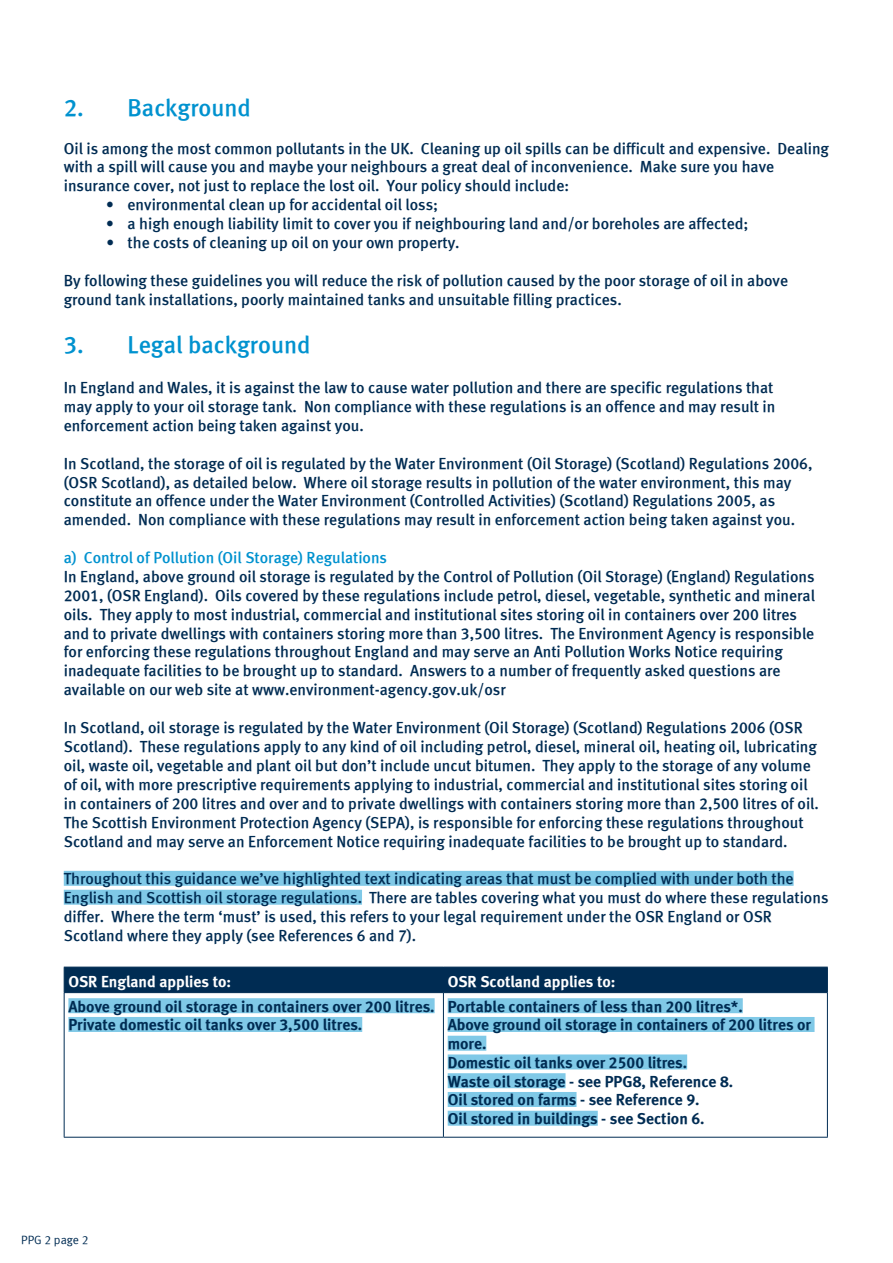
<style>
.page{position:relative;width:893px;height:1263px;background:#fff}
.page>*{position:absolute;margin:0;border:0;box-sizing:border-box;transform-origin:0 0}
.t1{font:24px "EA Meta Medium Roman";color:#0092cf}
.t2{font:15.75px/18.9px "EA Meta Medium Roman";color:#002c53}
.t3{font:15.75px/18.8px "EA Meta Bold Roman";color:#002c53}
.t4{font:15.75px "EA Meta Medium Roman";color:#0092cf}
.t5{font:15.75px "EA Meta Bold Roman";color:#fff}
.t6{font:12px "EA Meta Normal Roman";color:#002c53}
</style>
<div class="page">
<div style="left:64px;top:871px;width:730px;height:15px;background:#80c9e7"></div>
<div style="left:64px;top:890px;width:298px;height:15px;background:#80c9e7"></div>
<hr style="left:64px;top:993px;width:1px;height:144px;background:#002c53">
<hr style="left:443px;top:993px;width:1px;height:144px;background:#002c53">
<hr style="left:827px;top:993px;width:1px;height:144px;background:#002c53">
<hr style="left:64px;top:1137px;width:379px;height:1px;background:#002c53">
<hr style="left:443px;top:1137px;width:385px;height:1px;background:#002c53">
<div style="left:64px;top:967px;width:764px;height:25px;background:#002c53"></div>
<hr style="left:64px;top:992px;width:379px;height:1px;background:#002c53">
<hr style="left:443px;top:992px;width:385px;height:1px;background:#002c53">
<div style="left:68px;top:998px;width:367px;height:15px;background:#80c9e7"></div>
<div style="left:68px;top:1017px;width:294px;height:15px;background:#80c9e7"></div>
<div style="left:448px;top:998px;width:295px;height:15px;background:#80c9e7"></div>
<div style="left:448px;top:1017px;width:366px;height:15px;background:#80c9e7"></div>
<div style="left:448px;top:1036px;width:38px;height:15px;background:#80c9e7"></div>
<div style="left:448px;top:1054px;width:239px;height:15px;background:#80c9e7"></div>
<div style="left:448px;top:1073px;width:118px;height:15px;background:#80c9e7"></div>
<div style="left:448px;top:1092px;width:128px;height:15px;background:#80c9e7"></div>
<div style="left:448px;top:1111px;width:150px;height:15px;background:#80c9e7"></div>
<h1 class="t1" style="left:64px;top:94px;width:189px">2. Background</h1>
<p class="t2" style="left:64px;top:139px;width:767px">Oil is among the most common pollutants in the UK. Cleaning up oil spills can be difficult and expensive. Dealing with a spill will cause you and maybe your neighbours a great deal of inconvenience. Make sure you have insurance cover, not just to replace the lost oil. Your policy should include:</p>
<p class="t2" style="left:106px;top:195px;width:333px">• environmental clean up for accidental oil loss;</p>
<p class="t2" style="left:106px;top:214px;width:644px">• a high enough liability limit to cover you if neighbouring land and/or boreholes are affected;</p>
<p class="t2" style="left:106px;top:233px;width:355px">• the costs of cleaning up oil on your own property.</p>
<p class="t2" style="left:64px;top:271px;width:726px">By following these guidelines you will reduce the risk of pollution caused by the poor storage of oil in above ground tank installations, poorly maintained tanks and unsuitable filling practices.</p>
<h1 class="t1" style="left:64px;top:330px;width:248px">3. Legal background</h1>
<p class="t2" style="left:64px;top:378px;width:713px">I n England and Wales, it is against the law to cause water pollution and there are specific regulations that may apply to your oil storage tank. N on compliance with these regulations is an offence and may result in enforcement action being taken against you.</p>
<p class="t2" style="left:64px;top:454px;width:750px">I n Scotland, the storage of oil is regulated by the Water Environment (Oil Storage) (Scotland) Regulations 2006, (OSR Scotland), as detailed below. Where oil storage results in pollution of the water environment, this may constitute an offence under the Water Environment (Controlled Activities) (Scotland) Regulations 2005, as amended. Non compliance with these regulations may result in enforcement action being taken against you.</p>
<p class="t4" style="left:64px;top:548px;width:325px">a) Control of Pollution (Oil Storage) Regulations</p>
<p class="t2" style="left:64px;top:567px;width:753px">I n England, above ground oil storage is regulated by the Control of Pollution (Oil Storage) (England) Regulations 2001, (OSR England). Oils covered by these regulations include petrol, diesel, vegetable, synthetic and mineral oils. They apply to most industrial, commercial and institutional sites storing oil in containers over 200 litres and to private dwellings with containers storing more than 3,500 litres. The Environment Agency is responsible for enforcing these regulations throughout England and may serve an Anti Pollution Works N otice requiring inadequate facilities to be brought up to standard. Answers to a number of frequently asked questions are available on our web site at www.environment-agency.gov.uk/osr</p>
<p class="t2" style="left:64px;top:718px;width:757px">I n Scotland, oil storage is regulated by the Water Environment (Oil Storage) (Scotland) Regulations 2006 (OSR Scotland). These regulations apply to any kind of oil including petrol, diesel, mineral oil, heating oil, lubricating oil, waste oil, vegetable and plant oil but don’t include uncut bitumen. They apply to the storage of any volume of oil, with more prescriptive requirements applying to industrial, commercial and institutional sites storing oil in containers of 200 litres and over and to private dwellings with containers storing more than 2,500 litres of oil.<br>The Scottish Environment Protection Agency (SEPA), is responsible for enforcing these regulations throughout Scotland and may serve an Enforcement N otice requiring inadequate facilities to be brought up to standard.</p>
<p class="t2" style="left:64px;top:869px;width:766px">Throughout this guidance we’ve highlighted text indicating areas that must be complied with under both the English and Scottish oil storage regulations. There are tables covering what you must do where these regulations differ. Where the term ‘must’ is used, this refers to your legal requirement under the OSR England or OSR Scotland where they apply (see References 6 and 7).</p>
<p class="t5" style="left:68px;top:972px;width:164px">OSR England applies to:</p>
<p class="t5" style="left:448px;top:972px;width:169px">OSR Scotland applies to:</p>
<p class="t3" style="left:68px;top:997px;width:368px">Above ground oil storage in containers over 200 litres.<br>Private domestic oil tanks over 3,500 litres.</p>
<p class="t3" style="left:448px;top:997px;width:365px">Portable containers of less than 200 litres*.<br>Above ground oil storage in containers of 200 litres or more.<br>Domestic oil tanks over 2500 litres.<br>Waste oil storage - see PPG8, Reference 8.<br>Oil stored on farms - see Reference 9.<br>Oil stored in buildings - see Section 6.</p>
<p class="t6" style="left:21px;top:1233px;width:59px">PPG 2 page</p>
</div>
